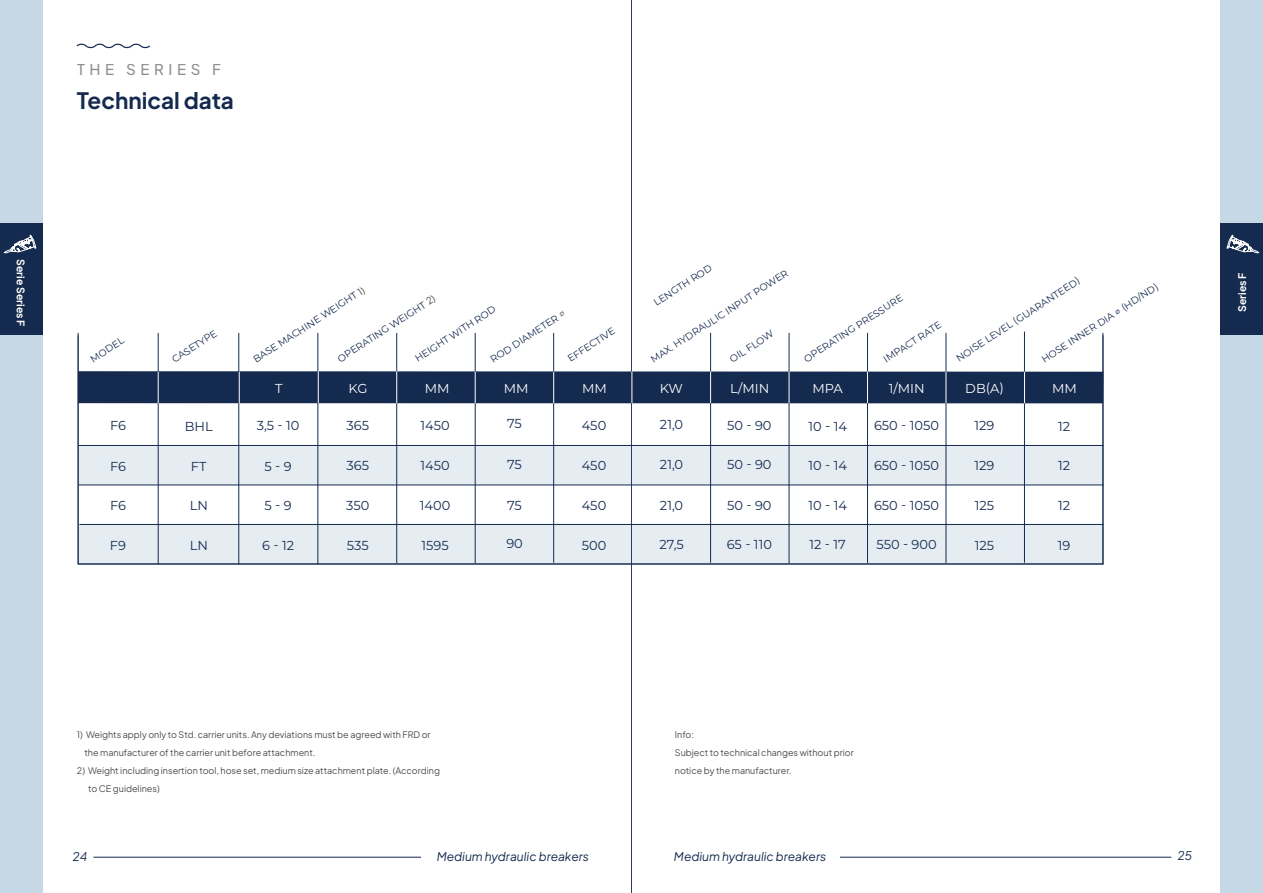
<style>
.page{position:relative;width:1263px;height:893px;background:#fff}
.page>*{position:absolute;margin:0;border:0;box-sizing:border-box;transform-origin:0 0}
.t1{font:700 22.5px "Plus Jakarta Sans";color:#142a4e}
.t2{font:500 15px "Plus Jakarta Sans";letter-spacing:.31em;color:#231f20}
.t3{font:12.9px "Montserrat";color:#142a4e}
.t4{font:12.9px "Montserrat";color:#fff}
.t5{font:italic 12px "Plus Jakarta Sans";color:#142a4e}
.t6{font:700 10.5px "Plus Jakarta Sans";color:#fff}
.t7{font:9.75px "Montserrat";color:#142a4e}
.t8{font:9px/18px "Plus Jakarta Sans";color:#4b4c4d}
.s1{font-family:"Plus Jakarta Sans";color:#4b4c4d}
.s2{color:#4b4c4d}
</style>
<div class="page">
<div style="left:78px;top:446px;width:1025px;height:39px;background:#e5edf3"></div>
<div style="left:78px;top:524px;width:1025px;height:40px;background:#e5edf3"></div>
<hr style="left:93px;top:857px;width:459px;height:1px;background:#142a4e">
<hr style="left:714px;top:857px;width:457px;height:1px;background:#142a4e">
<div style="left:79px;top:371px;width:1023px;height:32px;background:#142a4e"></div>
<hr style="left:238px;top:333px;width:1px;height:231px;background:#142a4e">
<hr style="left:317px;top:333px;width:1px;height:231px;background:#142a4e">
<hr style="left:396px;top:333px;width:1px;height:230px;background:#142a4e">
<hr style="left:475px;top:333px;width:1px;height:230px;background:#142a4e">
<hr style="left:553px;top:333px;width:1px;height:230px;background:#142a4e">
<hr style="left:78px;top:445px;width:1025px;height:1px;background:#142a4e">
<hr style="left:79px;top:485px;width:1024px;height:1px;background:#142a4e">
<hr style="left:79px;top:524px;width:1024px;height:1px;background:#142a4e">
<hr style="left:79px;top:564px;width:1024px;height:1px;background:#142a4e">
<hr style="left:318px;top:371px;width:1px;height:32px;background:#fff">
<hr style="left:396px;top:371px;width:1px;height:32px;background:#fff">
<hr style="left:475px;top:372px;width:1px;height:31px;background:#fff">
<hr style="left:553px;top:372px;width:1px;height:31px;background:#fff">
<hr style="left:158px;top:333px;width:1px;height:231px;background:#142a4e">
<hr style="left:78px;top:333px;width:1px;height:231px;background:#142a4e">
<hr style="left:158px;top:372px;width:1px;height:31px;background:#fff">
<hr style="left:239px;top:372px;width:1px;height:31px;background:#fff">
<svg style="left:76px;top:43px;width:74px;height:6px"></svg>
<hr style="left:710px;top:333px;width:1px;height:230px;background:#142a4e">
<hr style="left:710px;top:371px;width:1px;height:32px;background:#fff">
<hr style="left:789px;top:333px;width:1px;height:230px;background:#142a4e">
<hr style="left:867px;top:333px;width:1px;height:230px;background:#142a4e">
<hr style="left:946px;top:333px;width:1px;height:230px;background:#142a4e">
<hr style="left:1024px;top:332px;width:1px;height:231px;background:#142a4e">
<hr style="left:1102px;top:333px;width:1px;height:231px;background:#142a4e">
<hr style="left:789px;top:371px;width:1px;height:32px;background:#fff">
<hr style="left:867px;top:371px;width:1px;height:32px;background:#fff">
<hr style="left:946px;top:372px;width:1px;height:31px;background:#fff">
<hr style="left:1024px;top:372px;width:1px;height:31px;background:#fff">
<div style="left:0;top:0;width:43px;height:893px;background:#c6d7e6"></div>
<div style="left:1220px;top:0;width:43px;height:893px;background:#c6d7e6"></div>
<div style="left:1220px;top:223px;width:43px;height:112px;background:#142a4e"></div>
<svg style="left:1227px;top:235px;width:32px;height:18px"></svg>
<div style="left:0;top:223px;width:43px;height:112px;background:#142a4e"></div>
<svg style="left:4px;top:235px;width:32px;height:18px"></svg>
<div style="left:422px;top:848px;width:167px;height:13px;background:#fff"></div>
<div style="left:674px;top:848px;width:165px;height:13px;background:#fff"></div>
<hr style="left:631px;top:0;width:1px;height:893px;background:#142a4e">
<hr style="left:631px;top:371px;width:1px;height:32px;background:#fff">
<h2 class="t2" style="left:77px;top:58px;width:145px">THE SERIES F</h2>
<h1 class="t1" style="left:77px;top:82px;width:159px">Technical data</h1>
<p class="t6" style="left:29px;top:259px;width:69px;rotate:90deg">Serie Series F</p>
<p class="t7" style="left:88px;top:354px;width:39px;rotate:-33deg">MODEL</p>
<p class="t7" style="left:169px;top:355px;width:53px;rotate:-33deg">CASETYPE</p>
<p class="t7" style="left:251px;top:355px;width:132px;rotate:-33deg">BASE MACHINE WEIGHT <span class="s1">1)</span></p>
<p class="t7" style="left:335px;top:354px;width:116px;rotate:-33deg">OPERATING WEIGHT <span class="s1">2)</span></p>
<p class="t7" style="left:412px;top:354px;width:96px;rotate:-33deg">HEIGHT WITH ROD</p>
<p class="t7" style="left:488px;top:354px;width:89px;rotate:-33deg">ROD DIAMETER <span class="s2">∅</span></p>
<p class="t7" style="left:565px;top:354px;width:55px;rotate:-33deg">EFFECTIVE</p>
<h3 class="t4" style="left:275px;top:380px;width:9px">T</h3>
<h3 class="t4" style="left:349px;top:380px;width:20px">KG</h3>
<h3 class="t4" style="left:504px;top:380px;width:26px">MM</h3>
<h3 class="t4" style="left:425px;top:380px;width:26px">MM</h3>
<h3 class="t4" style="left:582px;top:380px;width:26px">MM</h3>
<p class="t7" style="left:651px;top:298px;width:69px;rotate:-33deg">LENGTH ROD</p>
<p class="t7" style="left:648px;top:354px;width:163px;rotate:-33deg">MAX. HYDRAULIC INPUT POWER</p>
<p class="t7" style="left:727px;top:354px;width:52px;rotate:-33deg">OIL FLOW</p>
<h3 class="t4" style="left:660px;top:380px;width:25px">KW</h3>
<h3 class="t4" style="left:730px;top:380px;width:41px">L/MIN</h3>
<p class="t7" style="left:801px;top:354px;width:117px;rotate:-33deg">OPERATING PRESSURE</p>
<p class="t7" style="left:881px;top:354px;width:68px;rotate:-33deg">IMPACT RATE</p>
<h3 class="t4" style="left:812px;top:380px;width:32px">MPA</h3>
<h3 class="t4" style="left:889px;top:380px;width:37px">1/MIN</h3>
<p class="t7" style="left:953px;top:353px;width:147px;rotate:-33deg">NOISE LEVEL (GUARANTEED)</p>
<p class="t7" style="left:1039px;top:354px;width:138px;rotate:-33deg">HOSE INNER DIA ∅ (HD/ND)</p>
<h3 class="t4" style="left:965px;top:380px;width:40px">DB(A)</h3>
<h3 class="t4" style="left:1052px;top:380px;width:26px">MM</h3>
<h3 class="t3" style="left:110px;top:417px;width:17px">F6</h3>
<h3 class="t3" style="left:185px;top:417px;width:29px">BHL</h3>
<h3 class="t3" style="left:257px;top:417px;width:44px">3,5 - 10</h3>
<h3 class="t3" style="left:347px;top:417px;width:24px">365</h3>
<h3 class="t3" style="left:420px;top:417px;width:31px">1450</h3>
<h3 class="t3" style="left:507px;top:415px;width:16px">75</h3>
<h3 class="t3" style="left:582px;top:417px;width:26px">450</h3>
<h3 class="t3" style="left:660px;top:416px;width:25px">21,0</h3>
<h3 class="t3" style="left:727px;top:417px;width:46px">50 - 90</h3>
<h3 class="t3" style="left:808px;top:417px;width:40px">10 - 14</h3>
<h3 class="t3" style="left:874px;top:417px;width:67px">650 - 1050</h3>
<h3 class="t3" style="left:974px;top:417px;width:21px">129</h3>
<h3 class="t3" style="left:1058px;top:418px;width:14px">12</h3>
<h3 class="t3" style="left:110px;top:457px;width:17px">F6</h3>
<h3 class="t3" style="left:191px;top:457px;width:17px">FT</h3>
<h3 class="t3" style="left:265px;top:457px;width:29px">5 - 9</h3>
<h3 class="t3" style="left:347px;top:457px;width:24px">365</h3>
<h3 class="t3" style="left:420px;top:457px;width:31px">1450</h3>
<h3 class="t3" style="left:507px;top:455px;width:16px">75</h3>
<h3 class="t3" style="left:582px;top:457px;width:26px">450</h3>
<h3 class="t3" style="left:660px;top:456px;width:25px">21,0</h3>
<h3 class="t3" style="left:727px;top:456px;width:46px">50 - 90</h3>
<h3 class="t3" style="left:808px;top:456px;width:40px">10 - 14</h3>
<h3 class="t3" style="left:874px;top:456px;width:67px">650 - 1050</h3>
<h3 class="t3" style="left:974px;top:457px;width:21px">129</h3>
<h3 class="t3" style="left:1058px;top:457px;width:14px">12</h3>
<h3 class="t3" style="left:110px;top:496px;width:17px">F6</h3>
<h3 class="t3" style="left:190px;top:496px;width:20px">LN</h3>
<h3 class="t3" style="left:265px;top:496px;width:29px">5 - 9</h3>
<h3 class="t3" style="left:346px;top:496px;width:25px">350</h3>
<h3 class="t3" style="left:420px;top:496px;width:32px">1400</h3>
<h3 class="t3" style="left:507px;top:496px;width:16px">75</h3>
<h3 class="t3" style="left:582px;top:496px;width:26px">450</h3>
<h3 class="t3" style="left:660px;top:496px;width:25px">21,0</h3>
<h3 class="t3" style="left:727px;top:496px;width:46px">50 - 90</h3>
<h3 class="t3" style="left:808px;top:496px;width:40px">10 - 14</h3>
<h3 class="t3" style="left:874px;top:496px;width:67px">650 - 1050</h3>
<h3 class="t3" style="left:975px;top:496px;width:21px">125</h3>
<h3 class="t3" style="left:1058px;top:496px;width:14px">12</h3>
<h3 class="t3" style="left:347px;top:536px;width:23px">535</h3>
<h3 class="t3" style="left:421px;top:536px;width:29px">1595</h3>
<h3 class="t3" style="left:506px;top:535px;width:18px">90</h3>
<h3 class="t3" style="left:582px;top:536px;width:26px">500</h3>
<h3 class="t3" style="left:659px;top:535px;width:26px">27,5</h3>
<h3 class="t3" style="left:727px;top:535px;width:47px">65 - 110</h3>
<h3 class="t3" style="left:809px;top:536px;width:38px">12 - 17</h3>
<h3 class="t3" style="left:876px;top:536px;width:62px">550 - 900</h3>
<h3 class="t3" style="left:975px;top:536px;width:21px">125</h3>
<h3 class="t3" style="left:1058px;top:536px;width:14px">19</h3>
<h3 class="t3" style="left:110px;top:537px;width:18px">F9</h3>
<h3 class="t3" style="left:190px;top:537px;width:20px">LN</h3>
<h3 class="t3" style="left:262px;top:536px;width:33px">6 - 12</h3>
<p class="t6" style="left:1233px;top:312px;width:41px;rotate:-90deg">Series F</p>
<p class="t8" style="left:84px;top:725px;width:348px;text-indent:-8px">1) Weights apply only to Std. carrier units. Any deviations must be agreed with FRD or the manufacturer of the carrier unit before attachment.</p>
<p class="t8" style="left:88px;top:761px;width:353px;text-indent:-11px">2) Weight including insertion tool, hose set, medium size attachment plate. (According to CE guidelines)</p>
<p class="t8" style="left:675px;top:725px;width:180px">Info:<br>Subject to technical changes without prior notice by the manufacturer.</p>
<h3 class="t5" style="left:72px;top:847px;width:16px">24</h3>
<h3 class="t5" style="left:1177px;top:846px;width:16px">25</h3>
<h3 class="t5" style="left:437px;top:846px;width:154px">Medium hydraulic breakers</h3>
<h3 class="t5" style="left:674px;top:847px;width:154px">Medium hydraulic breakers</h3>
</div>
